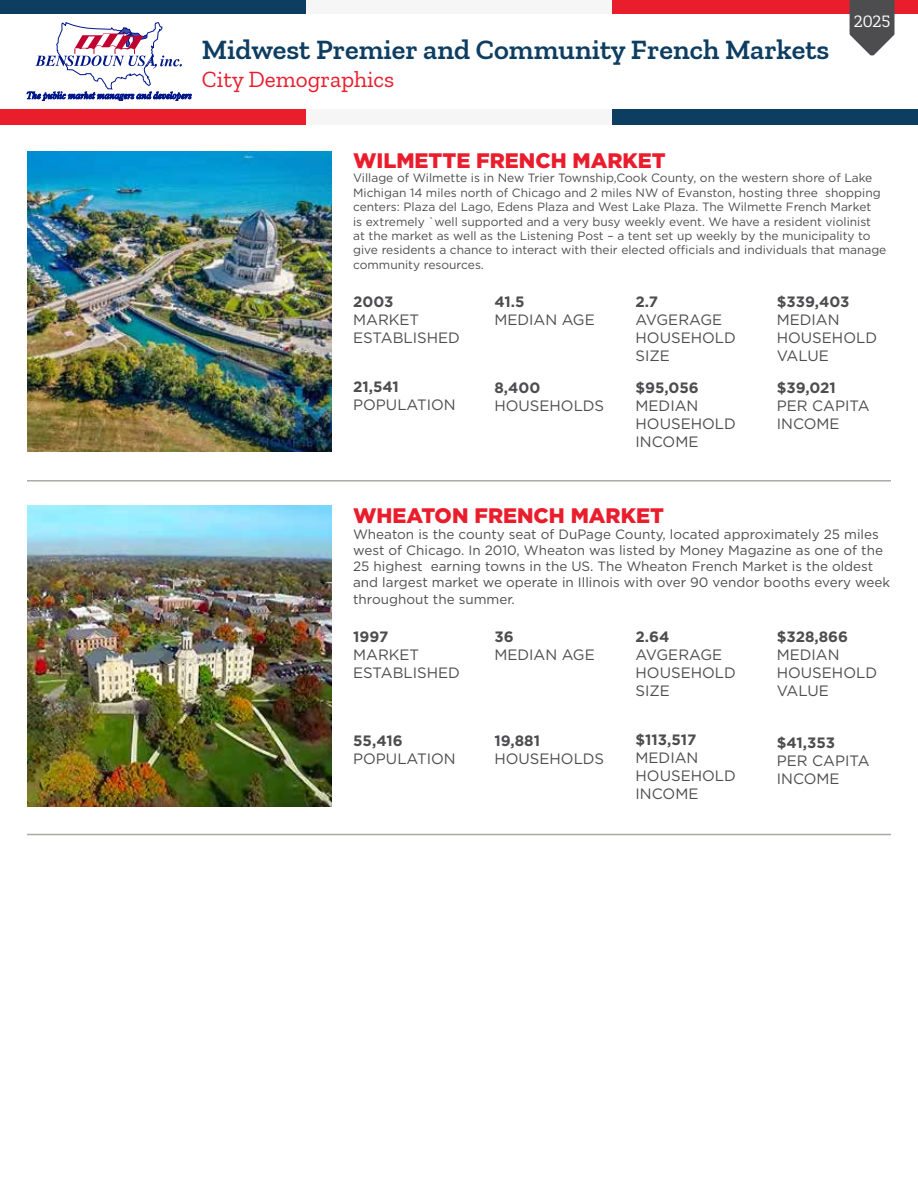
<style>
.page{position:relative;width:918px;height:1188px;background:#fff}
.page>*{position:absolute;margin:0;border:0;box-sizing:border-box;transform-origin:0 0}
.t1{font:600 28.5px "Zilla Slab";color:#0d3d61}
.t2{font:23.25px "Zilla Slab";color:#ea1d2d}
.t3{font:900 21px "Gotham";color:#ea1d2d}
.t4{font:17.4px "Zilla Slab";color:#fff}
.t5{font:15px/18px "Gotham";color:#4d4d4f}
.t6{font:700 15px "Gotham";color:#4d4d4f}
.t7{font:13.5px/16.2px "Gotham";color:#4d4d4f}
.t8{font:12px/14.4px "Gotham";color:#4d4d4f}
</style>
<div class="page">
<div style="left:0;top:0;width:306px;height:14px;background:#0d3d61"></div>
<div style="left:612px;top:0;width:306px;height:14px;background:#ea1d2d"></div>
<div style="left:306px;top:0;width:306px;height:14px;background:#f6f6f6"></div>
<div style="left:0;top:109px;width:306px;height:15px;background:#ea1d2d"></div>
<div style="left:612px;top:109px;width:306px;height:15px;background:#0d3d61"></div>
<div style="left:306px;top:109px;width:306px;height:15px;background:#f6f6f6"></div>
<svg style="left:27px;top:22px;width:165px;height:79px"></svg>
<svg style="left:850px;top:0;width:45px;height:55px"></svg>
<hr style="left:27px;top:480px;width:864px;height:2px;background:#aba9a4">
<hr style="left:27px;top:834px;width:864px;height:1px;background:#aba9a4">
<img style="left:27px;top:506px;width:305px;height:300px">
<img style="left:27px;top:151px;width:305px;height:301px">
<h1 class="t1" style="left:202px;top:33px;width:629px">Midwest Premier and Community French Markets</h1>
<h2 class="t2" style="left:202px;top:66px;width:194px">City Demographics</h2>
<h3 class="t4" style="left:854px;top:12px;width:38px">2025</h3>
<h3 class="t3" style="left:353px;top:146px;width:314px">WILMETTE FRENCH MARKET</h3>
<p class="t8" style="left:353px;top:171px;width:535px">Village of Wilmette is in New Trier Township,Cook County, on the western shore of Lake Michigan 14 miles north of Chicago and 2 miles NW of Evanston, hosting three shopping centers: Plaza del Lago, Edens Plaza and West Lake Plaza. The Wilmette French Market<br>is extremely `well supported and a very busy weekly event. We have a resident violinist<br>at the market as well as the Listening Post – a tent set up weekly by the municipality to give residents a chance to interact with their elected officials and individuals that manage community resources.</p>
<p class="t6" style="left:353px;top:292px;width:42px">2003</p>
<p class="t5" style="left:353px;top:310px;width:108px">MARKET<br>ESTABLISHED</p>
<p class="t6" style="left:353px;top:377px;width:47px">21,541</p>
<p class="t5" style="left:353px;top:396px;width:104px">POPULATION</p>
<p class="t6" style="left:777px;top:292px;width:74px">$339,403</p>
<p class="t5" style="left:777px;top:310px;width:102px">MEDIAN<br>HOUSEHOLD<br>VALUE</p>
<p class="t6" style="left:777px;top:377px;width:61px">$39,021</p>
<p class="t5" style="left:777px;top:396px;width:94px">PER CAPITA<br>INCOME</p>
<p class="t6" style="left:636px;top:292px;width:24px">2.7</p>
<p class="t5" style="left:636px;top:310px;width:102px">AVGERAGE<br>HOUSEHOLD<br>SIZE</p>
<p class="t6" style="left:636px;top:377px;width:65px">$95,056</p>
<p class="t5" style="left:636px;top:396px;width:102px">MEDIAN<br>HOUSEHOLD<br>INCOME</p>
<p class="t6" style="left:494px;top:292px;width:32px">41.5</p>
<p class="t5" style="left:494px;top:310px;width:102px">MEDIAN AGE</p>
<p class="t6" style="left:494px;top:377px;width:47px">8,400</p>
<p class="t5" style="left:494px;top:396px;width:111px">HOUSEHOLDS</p>
<h3 class="t3" style="left:353px;top:501px;width:312px">WHEATON FRENCH MARKET</h3>
<p class="t7" style="left:353px;top:526px;width:539px">Wheaton is the county seat of DuPage County, located approximately 25 miles west of Chicago. In 2010, Wheaton was listed by Money Magazine as one of the 25 highest earning towns in the US. The Wheaton French Market is the oldest and largest market we operate in Illinois with over 90 vendor booths every week throughout the summer.</p>
<p class="t6" style="left:353px;top:627px;width:37px">1997</p>
<p class="t5" style="left:353px;top:645px;width:108px">MARKET<br>ESTABLISHED</p>
<p class="t6" style="left:777px;top:627px;width:73px">$328,866</p>
<p class="t5" style="left:777px;top:645px;width:102px">MEDIAN<br>HOUSEHOLD<br>VALUE</p>
<p class="t6" style="left:494px;top:627px;width:21px">36</p>
<p class="t5" style="left:494px;top:645px;width:102px">MEDIAN AGE</p>
<p class="t6" style="left:636px;top:627px;width:35px">2.64</p>
<p class="t5" style="left:636px;top:645px;width:102px">AVGERAGE<br>HOUSEHOLD<br>SIZE</p>
<p class="t6" style="left:636px;top:730px;width:63px">$113,517</p>
<p class="t5" style="left:636px;top:749px;width:102px">MEDIAN<br>HOUSEHOLD<br>INCOME</p>
<p class="t6" style="left:353px;top:730px;width:51px">55,416</p>
<p class="t5" style="left:353px;top:749px;width:104px">POPULATION</p>
<p class="t6" style="left:494px;top:731px;width:47px">19,881</p>
<p class="t5" style="left:494px;top:749px;width:111px">HOUSEHOLDS</p>
<p class="t6" style="left:777px;top:732px;width:60px">$41,353</p>
<p class="t5" style="left:777px;top:751px;width:94px">PER CAPITA<br>INCOME</p>
</div>
